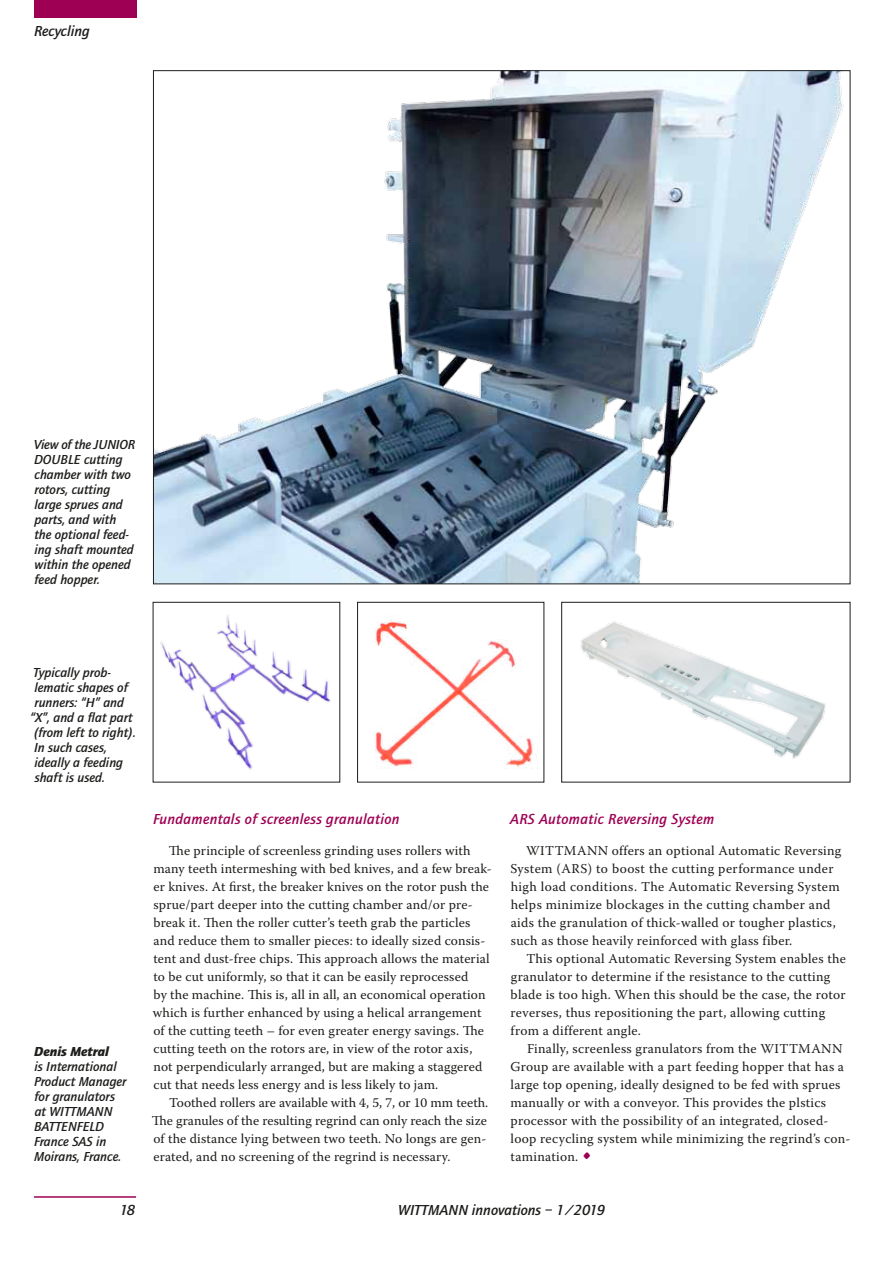
<style>
.page{position:relative;width:893px;height:1263px;background:#fff}
.page>*{position:absolute;margin:0;border:0;box-sizing:border-box;transform-origin:0 0}
.t1{font:italic 500 15px "Quay Sans";letter-spacing:.02em;color:#9e0054}
.t2{font:italic 500 15px "Quay Sans";color:#1d1d1b}
.t3{font:13.5px/18px "Warnock Pro";letter-spacing:.015em;color:#1d1d1b}
.t4{font:italic 500 13.5px/15px "Quay Sans";color:#1d1d1b}
.t5{font:italic 900 13.5px "Quay Sans";color:#1d1d1b}
.s1{font-size:24px;color:#9e0054}
</style>
<div class="page">
<div style="left:34px;top:0;width:102px;height:18px;background:#9e0054"></div>
<hr style="left:34px;top:1196px;width:102px;height:2px;background:#9e0054">
<img style="left:155px;top:72px;width:689px;height:510px">
<img style="left:160px;top:615px;width:171px;height:155px">
<img style="left:375px;top:620px;width:162px;height:149px">
<div style="left:357px;top:602px;width:187px;height:180px;border:1px solid #1d1d1b"></div>
<img style="left:580px;top:621px;width:246px;height:138px">
<div style="left:561px;top:602px;width:289px;height:180px;border:1px solid #1d1d1b"></div>
<p class="t2" style="left:34px;top:22px;width:57px">Recycling</p>
<p class="t4" style="left:34px;top:437px;width:103px">View of the JUNIOR<br>DOUBLE cutting chamber with two rotors, cutting large sprues and parts, and with the optional feed&shy;ing shaft mounted within the opened feed hopper.</p>
<p class="t4" style="left:33px;top:666px;width:79px">Typically prob-</p>
<p class="t4" style="left:35px;top:681px;width:95px">lematic shapes of</p>
<p class="t4" style="left:35px;top:696px;width:91px">runners: “H” and</p>
<p class="t4" style="left:30px;top:711px;width:104px">“X”, and a flat part</p>
<p class="t4" style="left:33px;top:726px;width:104px">(from left to right).</p>
<p class="t4" style="left:34px;top:741px;width:74px">In such cases,</p>
<p class="t4" style="left:35px;top:756px;width:90px">ideally a feeding</p>
<p class="t4" style="left:35px;top:771px;width:72px">shaft is used.</p>
<p class="t5" style="left:34px;top:1043px;width:76px">Denis Metral</p>
<p class="t4" style="left:34px;top:1059px;width:94px">is International<br>Product Manager for granulators at WITTMANN<br>BATTENFELD<br>France SAS in<br>Moirans, France.</p>
<p class="t1" style="left:153px;top:810px;width:248px">Fundamentals of screenless granulation</p>
<p class="t3" style="left:153px;top:841px;width:340px;text-indent:16px">The principle of screenless grinding uses rollers with many teeth intermeshing with bed knives, and a few break&shy;er knives. At first, the breaker knives on the rotor push the sprue/part deeper into the cutting chamber and/or pre&shy;break it. Then the roller cutter’s teeth grab the particles and reduce them to smaller pieces: to ideally sized consis&shy;tent and dust-free chips. This approach allows the material to be cut uniformly, so that it can be easily reprocessed<br>by the machine. This is, all in all, an economical operation which is further enhanced by using a helical arrangement of the cutting teeth – for even greater energy savings. The cutting teeth on the rotors are, in view of the rotor axis, not perpendicularly arranged, but are making a staggered cut that needs less energy and is less likely to jam.</p>
<p class="t3" style="left:152px;top:1093px;width:338px;text-indent:17px">Toothed rollers are available with 4, 5, 7, or 10 mm teeth.<br>The granules of the resulting regrind can only reach the size of the distance lying between two teeth. No longs are gen&shy;erated, and no screening of the regrind is necessary.</p>
<p class="t1" style="left:510px;top:810px;width:206px">ARS Automatic Reversing System</p>
<p class="t3" style="left:510px;top:841px;width:332px;text-indent:16px">WITTMANN offers an optional Automatic Reversing System (ARS) to boost the cutting performance under high load conditions. The Automatic Reversing System helps minimize blockages in the cutting chamber and aids the granulation of thick-walled or tougher plastics, such as those heavily reinforced with glass fiber.</p>
<p class="t3" style="left:511px;top:949px;width:337px;text-indent:16px">This optional Automatic Reversing System enables the granulator to determine if the resistance to the cutting blade is too high. When this should be the case, the rotor reverses, thus repositioning the part, allowing cutting from a different angle.</p>
<p class="t3" style="left:510px;top:1039px;width:342px;text-indent:17px">Finally, screenless granulators from the WITTMANN Group are available with a part feeding hopper that has a large top opening, ideally designed to be fed with sprues manually or with a conveyor. This provides the plstics processor with the possibility of an integrated, closed&shy;loop recycling system while minimizing the regrind’s con&shy;tamination. <span class="s1">•</span></p>
<p class="t2" style="left:120px;top:1201px;width:17px">18</p>
<p class="t2" style="left:398px;top:1201px;width:208px">WITTMANN innovations – 1/2019</p>
</div>
